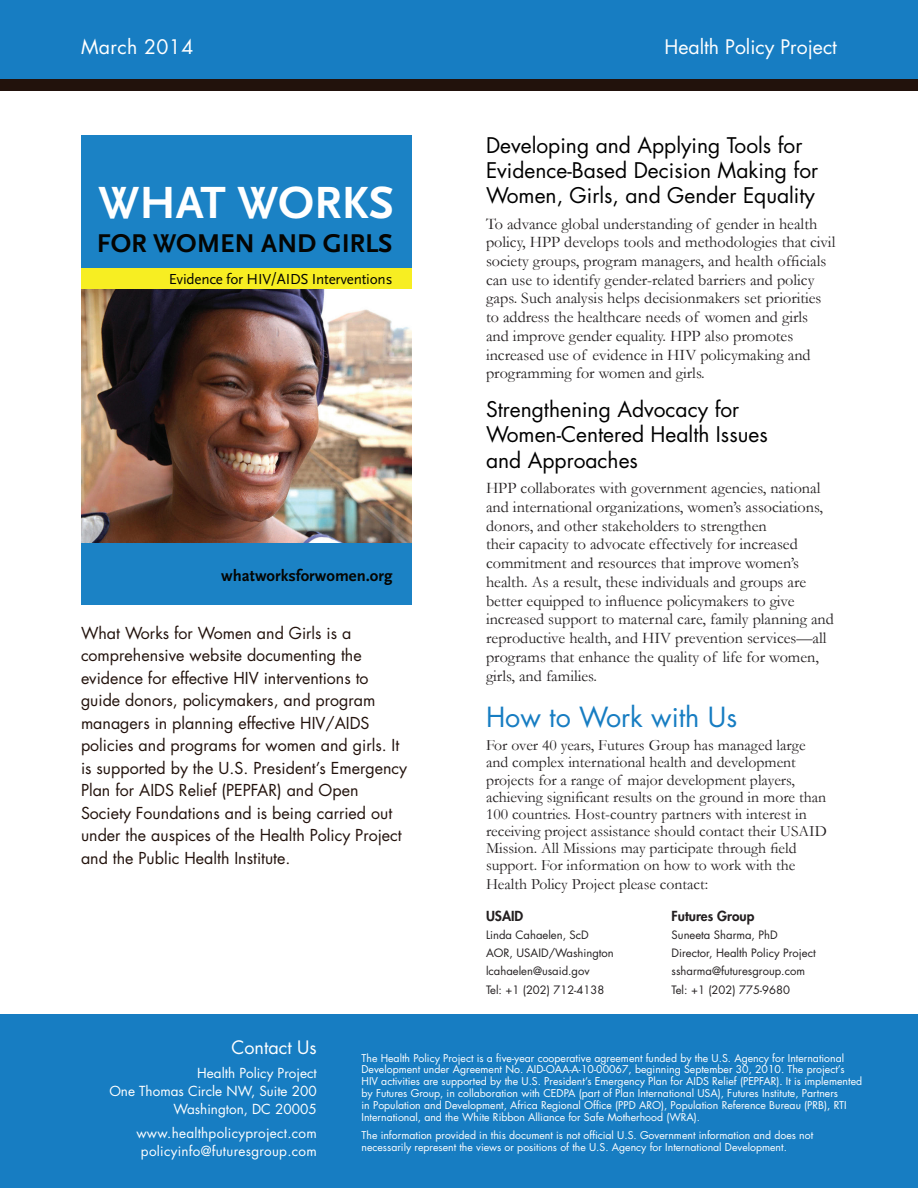
<style>
.page{position:relative;width:918px;height:1188px;background:#fff}
.page>*{position:absolute;margin:0;border:0;box-sizing:border-box;transform-origin:0 0}
.t1{font:700 47.1px "Scala Sans";color:#fff}
.t2{font:27px "Futura Std";color:#177dc2}
.t3{font:700 26.85px "Scala Sans";letter-spacing:-.005em;color:#040503}
.t4{font:21px/25.2px "Futura Std";color:#000}
.t5{font:19.5px "Futura Std";color:#fff}
.t6{font:19.5px "Futura Std";letter-spacing:.02em;color:#fff}
.t7{font:18px "Futura Std";color:#fff}
.t8{font:700 16.65px "Scala Sans";color:#040503}
.t9{font:16.2px/18.8px "Garamond";color:#231f20}
.t10{font:16.05px/22.5px "Futura Std";color:#22120c}
.t11{font:15.75px/17.1px "Garamond";color:#231f20}
.t12{font:15.15px "Scala Sans";letter-spacing:-.015em;color:#040503}
.t13{font:13.5px/18px "Futura Std";color:#fff;text-align:right}
.t14{font:13.5px/18px "Futura Std";letter-spacing:.02em;color:#fff;text-align:center}
.t15{font:800 13.5px "Futura Std";color:#231f20}
.t16{font:11.25px/18.3px "Futura Std";color:#231f20}
.t17{font:10.5px/11.9px "Futura Std";color:#fff}
</style>
<div class="page">
<div style="left:0;top:0;width:918px;height:80px;background:#177dc2"></div>
<div style="left:0;top:79px;width:918px;height:11px;background:#22120c"></div>
<div style="left:0;top:1014px;width:918px;height:174px;background:#177dc2"></div>
<div style="left:81px;top:135px;width:331px;height:470px;background:#1b82c5"></div>
<img style="left:81px;top:289px;width:331px;height:254px">
<div style="left:81px;top:268px;width:331px;height:21px;background:#f7ee22"></div>
<p class="t6" style="left:81px;top:34px;width:114px">March 2014</p>
<p class="t5" style="left:665px;top:34px;width:174px">Health Policy Project</p>
<h1 class="t1" style="left:99px;top:177px;width:297px">WHAT WORKS</h1>
<h3 class="t3" style="left:97px;top:229px;width:297px">FOR WOMEN AND GIRLS</h3>
<p class="t12" style="left:169px;top:271px;width:225px">Evidence for HIV/AIDS Interventions</p>
<p class="t8" style="left:221px;top:567px;width:173px">whatworksforwomen.org</p>
<p class="t10" style="left:81px;top:622px;width:328px">What Works for Women and Girls is a comprehensive website documenting the evidence for effective HIV interventions to guide donors, policymakers, and program managers in planning effective HIV/AIDS policies and programs for women and girls. It is supported by the U.S. President’s Emergency Plan for AIDS Relief (PEPFAR) and Open Society Foundations and is being carried out under the auspices of the Health Policy Project and the Public Health Institute.</p>
<p class="t4" style="left:486px;top:133px;width:334px">Developing and Applying Tools for<br>Evidence-Based Decision Making for<br>Women, Girls, and Gender Equality</p>
<p class="t9" style="left:486px;top:214px;width:351px">To advance global understanding of gender in health policy, HPP develops tools and methodologies that civil society groups, program managers, and health officials can use to identify gender-related barriers and policy gaps. Such analysis helps decisionmakers set priorities to address the healthcare needs of women and girls<br>and improve gender equality. HPP also promotes increased use of evidence in HIV policymaking and programming for women and girls.</p>
<p class="t4" style="left:486px;top:397px;width:283px">Strengthening Advocacy for<br>Women-Centered Health Issues and Approaches</p>
<p class="t9" style="left:486px;top:478px;width:349px">HPP collaborates with government agencies, national and international organizations, women’s associations, donors, and other stakeholders to strengthen<br>their capacity to advocate effectively for increased commitment and resources that improve women’s health. As a result, these individuals and groups are better equipped to influence policymakers to give increased support to maternal care, family planning and reproductive health, and HIV prevention services—all programs that enhance the quality of life for women, girls, and families.</p>
<h2 class="t2" style="left:486px;top:699px;width:253px">How to Work with Us</h2>
<p class="t11" style="left:486px;top:736px;width:343px">For over 40 years, Futures Group has managed large and complex international health and development projects for a range of major development players, achieving significant results on the ground in more than 100 countries. Host-country partners with interest in receiving project assistance should contact their USAID Mission. All Missions may participate through field support. For information on how to work with the</p>
<p class="t11" style="left:486px;top:875px;width:224px">Health Policy Project please contact:</p>
<p class="t15" style="left:486px;top:908px;width:39px">USAID</p>
<p class="t16" style="left:486px;top:926px;width:129px">Linda Cahaelen, ScD<br>AOR, USAID/Washington lcahaelen@usaid.gov<br>Tel: +1 (202) 712-4138</p>
<p class="t15" style="left:672px;top:908px;width:84px">Futures Group</p>
<p class="t16" style="left:672px;top:926px;width:146px">Suneeta Sharma, PhD<br>Director, Health Policy Project ssharma@futuresgroup.com<br>Tel: +1 (202) 775-9680</p>
<p class="t7" style="left:232px;top:1035px;width:87px">Contact Us</p>
<p class="t13" style="left:109px;top:1064px;width:209px">Health Policy Project<br>One Thomas Circle NW, Suite 200<br>Washington, DC 20005</p>
<p class="t14" style="left:136px;top:1124px;width:182px">www.healthpolicyproject.com policyinfo@futuresgroup.com</p>
<p class="t17" style="left:362px;top:1052px;width:502px">The Health Policy Project is a five-year cooperative agreement funded by the U.S. Agency for International Development under Agreement No. AID-OAA-A-10-00067, beginning September 30, 2010. The project’s HIV activities are supported by the U.S. President’s Emergency Plan for AIDS Relief (PEPFAR). It is implemented by Futures Group, in collaboration with CEDPA (part of Plan International USA), Futures Institute, Partners<br>in Population and Development, Africa Regional Office (PPD ARO), Population Reference Bureau (PRB), RTI International, and the White Ribbon Alliance for Safe Motherhood (WRA).</p>
<p class="t17" style="left:362px;top:1130px;width:453px">The information provided in this document is not official U.S. Government information and does not necessarily represent the views or positions of the U.S. Agency for International Development.</p>
</div>
